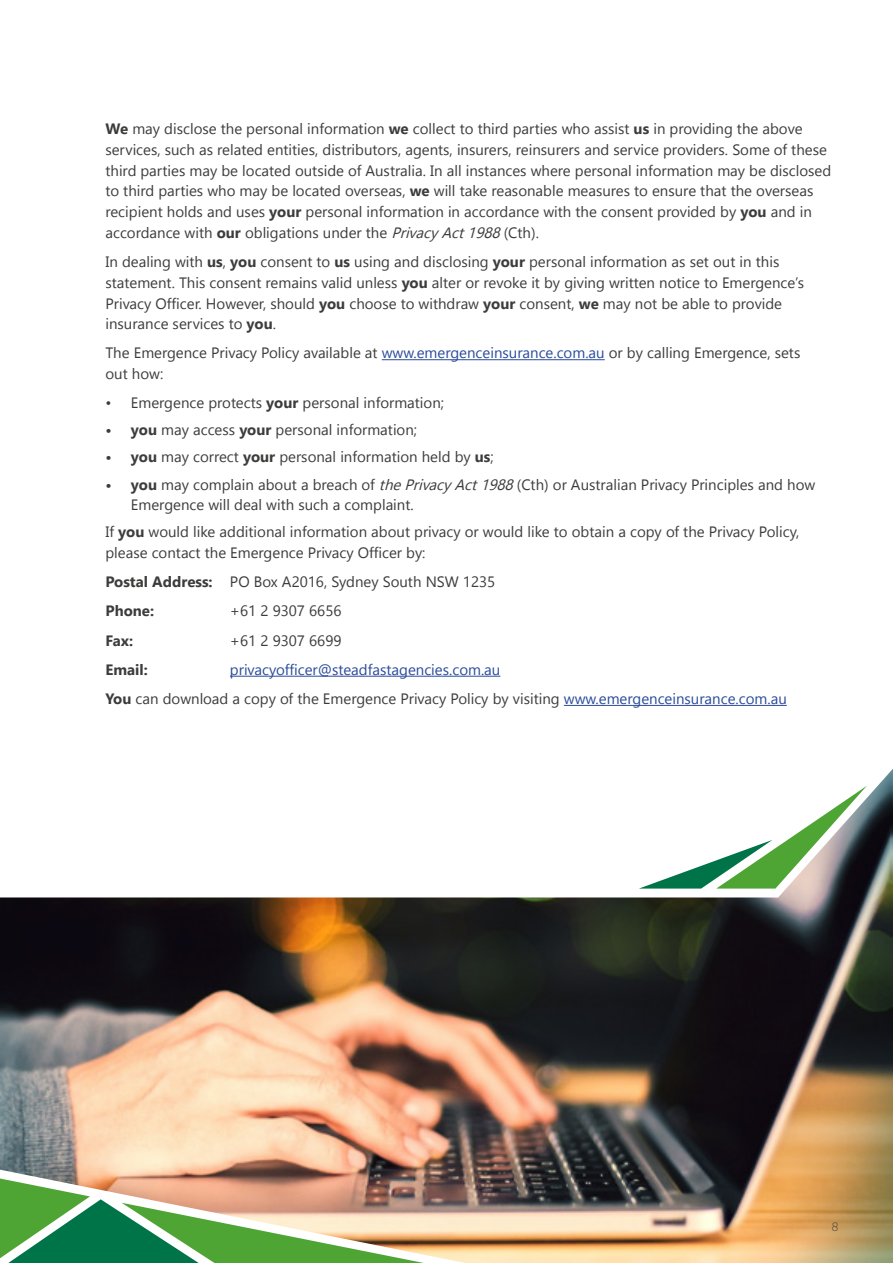
<style>
.page{position:relative;width:893px;height:1263px;background:#fff}
.page>*{position:absolute;margin:0;border:0;box-sizing:border-box;transform-origin:0 0}
.t1{font:15px/20.7px "Gadugi";color:#3c3c3b}
.t2{font:15px/29.2px "Gadugi";color:#2a4b9b}
.t3{font:700 15px "Gadugi";color:#3c3c3b}
.t4{font:12px "Museo Sans 100";color:#3c3c3b}
.s1{font-weight:700}
.s2{font-style:italic}
.s3{color:#2a4b9b}
.s4{font-weight:700;color:#3c3c3b}
.s5{color:#3c3c3b}
</style>
<div class="page">
<hr style="left:382px;top:359px;width:223px;height:1px;background:#2a4b9b">
<hr style="left:230px;top:676px;width:270px;height:1px;background:#2a4b9b">
<hr style="left:564px;top:705px;width:223px;height:1px;background:#2a4b9b">
<img style="left:0;top:769px;width:893px;height:494px">
<p class="t1" style="left:105px;top:119px;width:727px"><span class="s1">We</span> may disclose the personal information <span class="s1">we</span> collect to third parties who assist <span class="s1">us</span> in providing the above services, such as related entities, distributors, agents, insurers, reinsurers and service providers. Some of these third parties may be located outside of Australia. In all instances where personal information may be disclosed to third parties who may be located overseas, <span class="s1">we</span> will take reasonable measures to ensure that the overseas recipient holds and uses <span class="s1">your</span> personal information in accordance with the consent provided by <span class="s1">you</span> and in accordance with <span class="s1">our</span> obligations under the <span class="s2">Privacy Act1988</span>(Cth).</p>
<p class="t1" style="left:105px;top:251px;width:700px">In dealing with <span class="s1">us</span>, <span class="s1">you</span> consent to <span class="s1">us</span> using and disclosing <span class="s1">your</span> personal information as set out in this statement. This consent remains valid unless <span class="s1">you</span> alter or revoke it by giving written notice to Emergence’s Privacy Officer. However, should <span class="s1">you</span> choose to withdraw <span class="s1">your</span> consent, <span class="s1">we</span> may not be able to provide insurance services to <span class="s1">you</span>.</p>
<p class="t1" style="left:105px;top:343px;width:696px">The Emergence Privacy Policy available at <span class="s3">www.emergenceinsurance.com.au</span> or by calling Emergence, sets out how:</p>
<p class="t1" style="left:105px;top:393px;width:340px">• Emergence protects <span class="s1">your</span> personal information;</p>
<p class="t1" style="left:105px;top:420px;width:313px"><span class="s1">• you</span> may access <span class="s1">your</span> personal information;</p>
<p class="t1" style="left:105px;top:447px;width:390px"><span class="s1">• you</span> may correct <span class="s1">your</span> personal information held by <span class="s1">us</span>;</p>
<p class="t1" style="left:131px;top:474px;width:686px;text-indent:-26px"><span class="s1">• you</span> may complain about a breach of <span class="s2">thePrivacy Act1988</span>(Cth) or Australian Privacy Principles and how<br>Emergence will deal with such a complaint.</p>
<p class="t1" style="left:105px;top:522px;width:696px">If <span class="s1">you</span> would like additional information about privacy or would like to obtain a copy of the Privacy Policy, please contact the Emergence Privacy Officer by:</p>
<p class="t1" style="left:105px;top:567px;width:391px;line-height:29.2px"><span class="s1">Postal Address:</span> PO Box A2016, Sydney South NSW 1235<br><span class="s1">Phone:</span></p>
<p class="t1" style="left:230px;top:601px;width:113px">+61 2 9307 6656</p>
<p class="t3" style="left:105px;top:631px;width:29px">Fax:</p>
<p class="t1" style="left:230px;top:630px;width:113px">+61 2 9307 6699</p>
<p class="t3" style="left:105px;top:660px;width:44px">Email:</p>
<p class="t2" style="left:105px;top:655px;width:683px;text-indent:124px">privacyofficer@steadfastagencies.com.au<br><span class="s4">You</span> <span class="s5">can download a copy of the Emergence Privacy Policy by visiting</span> www.emergenceinsurance.com.au</p>
<p class="t4" style="left:831px;top:1220px;width:9px">8</p>
</div>
